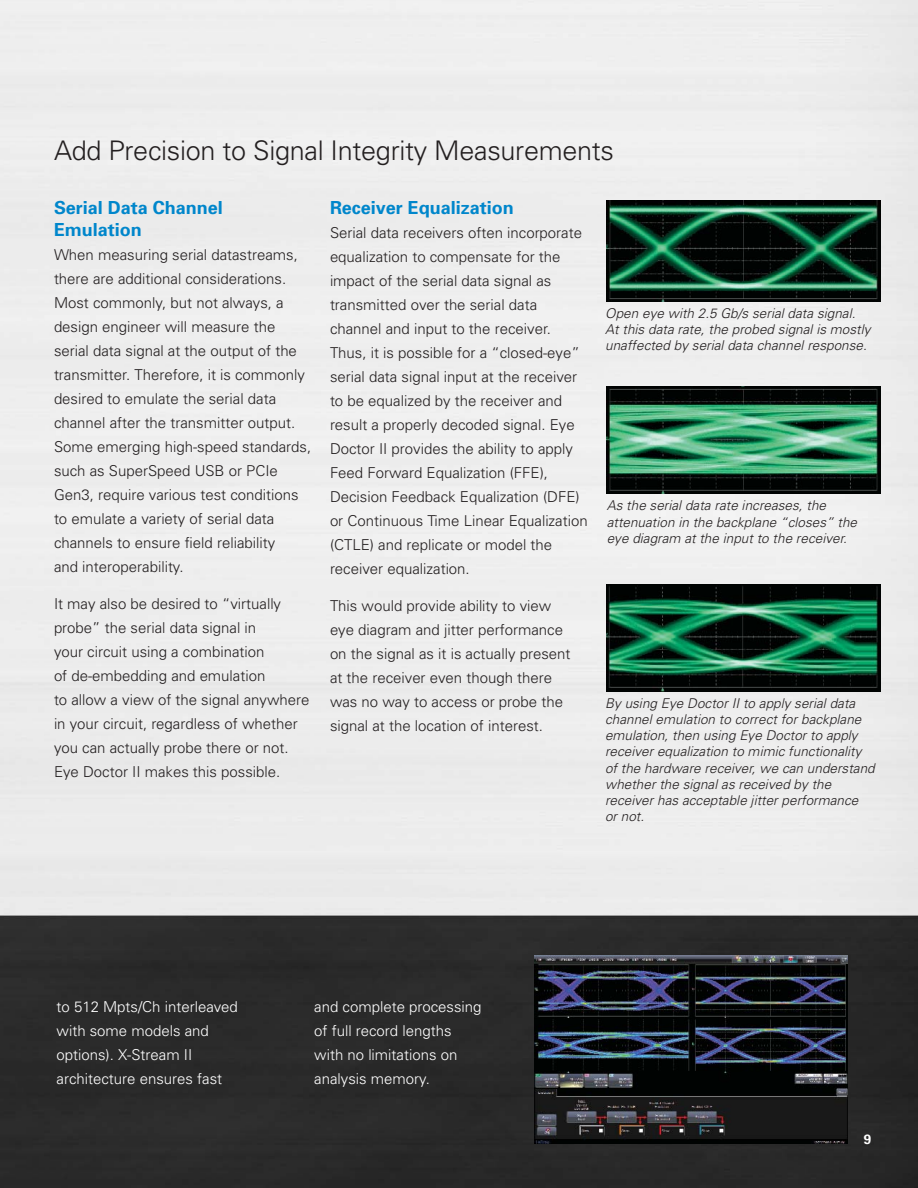
<style>
.page{position:relative;width:918px;height:1188px;background:#fff}
.page>*{position:absolute;margin:0;border:0;box-sizing:border-box;transform-origin:0 0}
.t1{font:300 27px "Univers";letter-spacing:-.01em;color:#231f20}
.t2{font:700 18px/22.5px "Univers";color:#0086cb}
.t3{font:300 15px/24px "Univers";color:#231f20}
.t4{font:300 15px/24px "Univers";color:#fff}
.t5{font:italic 300 13.5px/16.2px "Univers";letter-spacing:.005em;color:#231f20}
.t6{font:700 13.5px "Univers";color:#fff}
</style>
<div class="page">
<img style="left:0;top:0;width:918px;height:1188px">
<img style="left:534px;top:956px;width:313px;height:187px">
<img style="left:606px;top:201px;width:274px;height:100px">
<img style="left:606px;top:387px;width:274px;height:107px">
<img style="left:606px;top:585px;width:274px;height:106px">
<h1 class="t1" style="left:54px;top:140px;width:562px">Add Precision to Signal Integrity Measurements</h1>
<p class="t2" style="left:54px;top:198px;width:170px">Serial Data Channel<br>Emulation</p>
<p class="t3" style="left:54px;top:244px;width:259px">When measuring serial datastreams, there are additional considerations.<br>Most commonly, but not always, a design engineer will measure the serial data signal at the output of the transmitter. Therefore, it is commonly desired to emulate the serial data channel after the transmitter output.<br>Some emerging high-speed standards, such as SuperSpeed USB or PCIe Gen3, require various test conditions to emulate a variety of serial data channels to ensure field reliability<br>and interoperability.</p>
<p class="t3" style="left:54px;top:593px;width:257px">It may also be desired to “virtually probe” the serial data signal in<br>your circuit using a combination<br>of de-embedding and emulation<br>to allow a view of the signal anywhere in your circuit, regardless of whether you can actually probe there or not.<br>Eye Doctor II makes this possible.</p>
<p class="t2" style="left:330px;top:198px;width:185px">Receiver Equalization</p>
<p class="t3" style="left:330px;top:222px;width:259px">Serial data receivers often incorporate equalization to compensate for the impact of the serial data signal as transmitted over the serial data channel and input to the receiver.<br>Thus, it is possible for a “closed-eye” serial data signal input at the receiver to be equalized by the receiver and result a properly decoded signal. Eye Doctor II provides the ability to apply Feed Forward Equalization (FFE), Decision Feedback Equalization (DFE) or Continuous Time Linear Equalization (CTLE) and replicate or model the receiver equalization.</p>
<p class="t3" style="left:330px;top:595px;width:242px">This would provide ability to view eye diagram and jitter performance on the signal as it is actually present at the receiver even though there was no way to access or probe the signal at the location of interest.</p>
<p class="t5" style="left:605px;top:306px;width:267px">Open eye with 2.5 Gb/s serial data signal.<br>At this data rate, the probed signal is mostly unaffected by serial data channel response.</p>
<p class="t5" style="left:607px;top:499px;width:255px">As the serial data rate increases, the attenuation in the backplane “closes” the eye diagram at the input to the receiver.</p>
<p class="t5" style="left:605px;top:696px;width:274px">By using Eye Doctor II to apply serial data channel emulation to correct for backplane emulation, then using Eye Doctor to apply receiver equalization to mimic functionality of the hardware receiver, we can understand whether the signal as received by the receiver has acceptable jitter performance or not.</p>
<p class="t4" style="left:57px;top:996px;width:183px">to 512 Mpts/Ch interleaved with some models and options). X-Stream II architecture ensures fast</p>
<p class="t4" style="left:314px;top:996px;width:169px">and complete processing of full record lengths with no limitations on analysis memory.</p>
<p class="t6" style="left:864px;top:1134px;width:9px">9</p>
</div>
